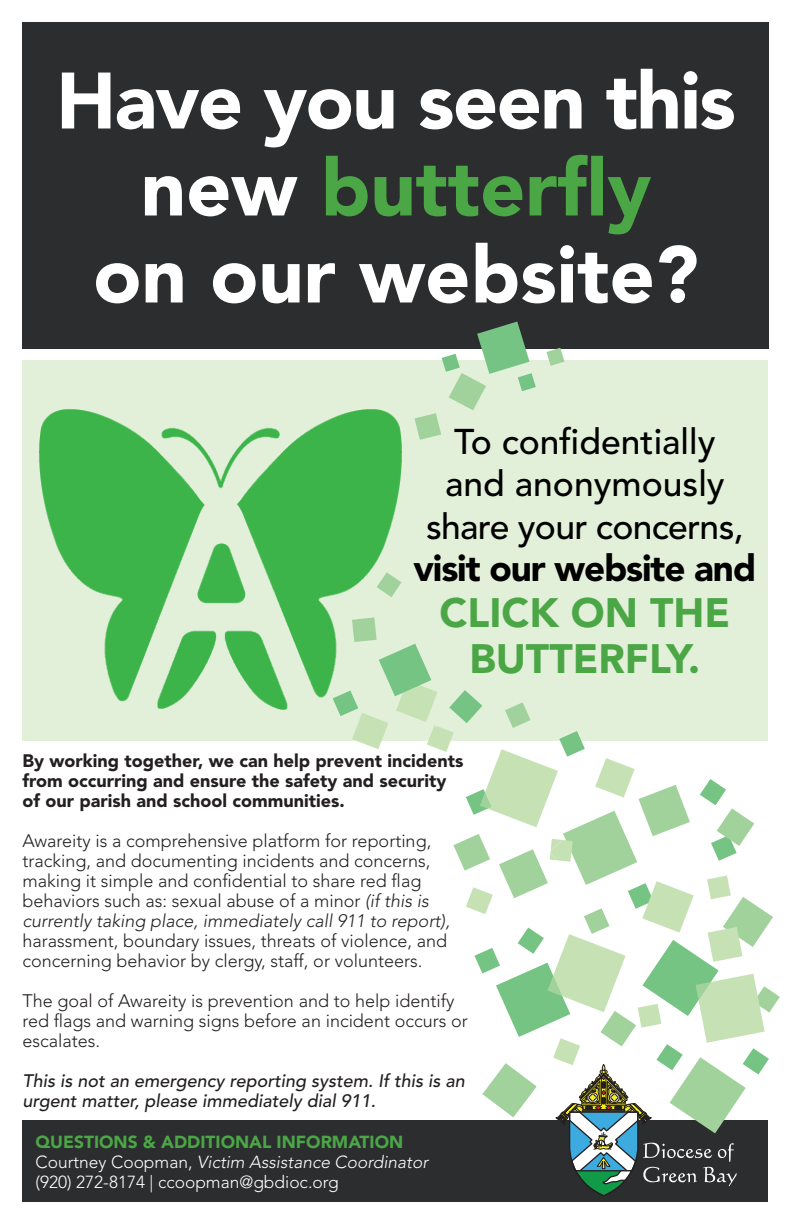
<style>
.page{position:relative;width:792px;height:1224px;background:#fff}
.page>*{position:absolute;margin:0;border:0;box-sizing:border-box;transform-origin:0 0}
.t1{font:900 79px/87px "Avenir LT Std";letter-spacing:-.02em;color:#fff;text-align:center}
.t2{font:900 79px "Avenir LT Std";color:#fff}
.t3{font:900 40.8px/46px "Avenir LT Std";color:#4ba646;text-align:center}
.t4{font:900 36.8px "Avenir LT Std";letter-spacing:-.03em;color:#000}
.t5{font:500 35.5px "Avenir LT Std";color:#000}
.t6{font:500 35.5px "Avenir LT Std";letter-spacing:-.02em;color:#000}
.t7{font:300 18px/20px "Avenir LT Std";color:#231f20}
.t8{font:900 18px/20px "Avenir LT Std";color:#231f20}
.t9{font:italic 500 18px/20px "Avenir LT Std";color:#231f20}
.t10{font:italic 300 17.4px "Avenir LT Std";color:#fff}
.t11{font:300 17.4px "Avenir LT Std";color:#fff}
.t12{font:900 17.4px "Avenir LT Std";color:#4ba646}
.s1{color:#4ba646}
.s2{font-style:italic}
.s3{font-style:normal}
</style>
<div class="page">
<div style="left:22px;top:360px;width:746px;height:380px;background:#e2f0da"></div>
<div style="left:22px;top:22px;width:748px;height:327px;background:#2c2d2f"></div>
<div style="left:22px;top:1120px;width:746px;height:81px;background:#2c2d2f"></div>
<img style="left:40px;top:409px;width:362px;height:300px">
<svg style="left:546px;top:348px;width:19px;height:18px"></svg>
<svg style="left:415px;top:322px;width:121px;height:118px"></svg>
<svg style="left:377px;top:572px;width:25px;height:25px"></svg>
<svg style="left:333px;top:617px;width:447px;height:579px"></svg>
<p class="t1" style="left:56px;top:57px;width:681px">Have you seen this new <span class="s1">butterfly</span></p>
<p class="t2" style="left:93px;top:227px;width:607px">on our website?</p>
<p class="t5" style="left:454px;top:422px;width:263px">To confidentially</p>
<p class="t5" style="left:445px;top:464px;width:281px">and anonymously</p>
<p class="t6" style="left:426px;top:506px;width:319px">share your concerns,</p>
<p class="t4" style="left:414px;top:546px;width:344px">visit our website and</p>
<p class="t3" style="left:440px;top:589px;width:292px">CLICK ON THE<br>BUTTERFLY.</p>
<p class="t8" style="left:22px;top:751px;width:442px">By working together, we can help prevent incidents from occurring and ensure the safety and security</p>
<p class="t8" style="left:22px;top:791px;width:324px">of our parish and school communities.</p>
<p class="t7" style="left:22px;top:831px;width:429px">Awareity is a comprehensive platform for reporting, tracking, and documenting incidents and concerns, making it simple and confidential to share red flag behaviors such as: sexual abuse of a minor <span class="s2">(if this is currently taking place, immediately call 911 to report), </span>harassment, boundary issues, threats of violence, and concerning behavior by clergy, staff, or volunteers.</p>
<p class="t7" style="left:22px;top:991px;width:447px">The goal of Awareity is prevention and to help identify red flags and warning signs before an incident occurs or escalates.</p>
<p class="t9" style="left:22px;top:1071px;width:444px">This is not an emergency reporting system. If this is an urgent matter, please immediately dial 911.</p>
<p class="t12" style="left:35px;top:1132px;width:369px">QUESTIONS &amp; ADDITIONAL INFORMATION</p>
<p class="t10" style="left:35px;top:1152px;width:394px"><span class="s3">Courtney Coopman,</span> Victim Assistance Coordinator</p>
<p class="t11" style="left:35px;top:1172px;width:305px">(920) 272-8174 | ccoopman@gbdioc.org</p>
</div>
